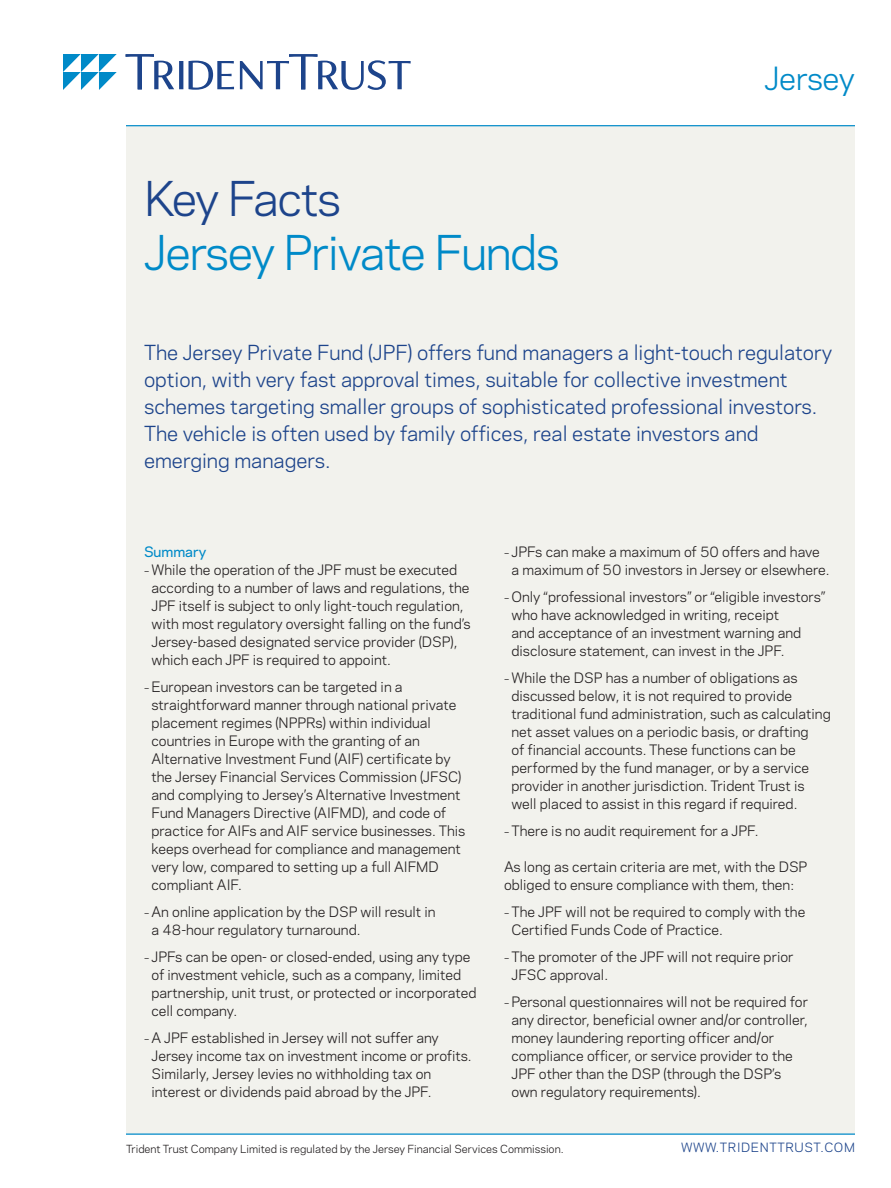
<style>
.page{position:relative;width:891px;height:1188px;background:#fff}
.page>*{position:absolute;margin:0;border:0;box-sizing:border-box;transform-origin:0 0}
.t1{font:45px "Polaris";letter-spacing:-.03em;color:#008ac8}
.t2{font:45px "Polaris";letter-spacing:-.04em;color:#1d448b}
.t3{font:30px "Polaris";letter-spacing:-.01em;color:#008ac8}
.Intro_Text{font:19.5px/27px "Polaris";color:#1d448b}
.t4{font:13.5px/18px "Polaris";color:#231f20}
.Head_1{font:500 13.5px "Polaris";color:#008ac8}
.t5{font:12px "Polaris";letter-spacing:.05em;color:#1d448b}
.Footnote{font:10.5px "Polaris";color:#231f20}
.s1{font-size:10.5px}
</style>
<div class="page">
<div style="left:126px;top:126px;width:729px;height:1008px;background:#f2f2ed"></div>
<hr style="left:126px;top:126px;width:729px;height:1px;background:#008ac8">
<hr style="left:126px;top:1134px;width:729px;height:1px;background:#008ac8">
<svg style="left:126px;top:54px;width:285px;height:36px"></svg>
<svg style="left:63px;top:54px;width:54px;height:36px"></svg>
<h1 class="t2" style="left:144px;top:165px;width:199px">Key Facts</h1>
<h1 class="t1" style="left:144px;top:219px;width:417px">Jersey Private Funds</h1>
<h2 class="t3" style="left:764px;top:56px;width:92px">Jersey</h2>
<p class="Intro_Text" style="left:144px;top:338px;width:690px">The Jersey Private Fund (JPF) offers fund managers a light-touch regulatory option, with very fast approval times, suitable for collective investment schemes targeting smaller groups of sophisticated professional investors.<br>The vehicle is often used by family offices, real estate investors and emerging managers.</p>
<p class="Head_1" style="left:144px;top:541px;width:64px">Summary</p>
<p class="t4" style="left:152px;top:560px;width:321px;text-indent:-8px"><span class="s1">–</span> While the operation of the JPF must be executed according to a number of laws and regulations, the JPF itself is subject to only light-touch regulation, with most regulatory oversight falling on the fund’s Jersey-based designated service provider (DSP), which each JPF is required to appoint.</p>
<p class="t4" style="left:152px;top:677px;width:315px;text-indent:-8px"><span class="s1">–</span> European investors can be targeted in a straightforward manner through national private placement regimes (NPPRs) within individual countries in Europe with the granting of an Alternative Investment Fund (AIF) certificate by the Jersey Financial Services Commission (JFSC) and complying to Jersey’s Alternative Investment Fund Managers Directive (AIFMD), and code of practice for AIFs and AIF service businesses. This keeps overhead for compliance and management very low, compared to setting up a full AIFMD compliant AIF.</p>
<p class="t4" style="left:152px;top:902px;width:286px;text-indent:-8px"><span class="s1">–</span> An online application by the DSP will result in a 48-hour regulatory turnaround.</p>
<p class="t4" style="left:152px;top:947px;width:327px;text-indent:-8px"><span class="s1">–</span> JPFs can be open- or closed-ended, using any type of investment vehicle, such as a company, limited partnership, unit trust, or protected or incorporated cell company.</p>
<p class="t4" style="left:152px;top:1028px;width:322px;text-indent:-8px"><span class="s1">–</span> A JPF established in Jersey will not suffer any Jersey income tax on investment income or profits.<br>Similarly, Jersey levies no withholding tax on interest or dividends paid abroad by the JPF.</p>
<p class="t4" style="left:512px;top:542px;width:320px;text-indent:-8px"><span class="s1">–</span> JPFs can make a maximum of 50 offers and have a maximum of 50 investors in Jersey or elsewhere.</p>
<p class="t4" style="left:512px;top:587px;width:315px;text-indent:-8px"><span class="s1">–</span> Only “professional investors” or “eligible investors” who have acknowledged in writing, receipt<br>and acceptance of an investment warning and disclosure statement, can invest in the JPF.</p>
<p class="t4" style="left:512px;top:668px;width:321px;text-indent:-8px"><span class="s1">–</span> While the DSP has a number of obligations as discussed below, it is not required to provide traditional fund administration, such as calculating net asset values on a periodic basis, or drafting<br>of financial accounts. These functions can be performed by the fund manager, or by a service provider in another jurisdiction. Trident Trust is well placed to assist in this regard if required.</p>
<p class="t4" style="left:504px;top:821px;width:256px"><span class="s1">–</span> There is no audit requirement for a JPF.</p>
<p class="t4" style="left:504px;top:857px;width:305px">As long as certain criteria are met, with the DSP obliged to ensure compliance with them, then:</p>
<p class="t4" style="left:512px;top:902px;width:295px;text-indent:-8px"><span class="s1">–</span> The JPF will not be required to comply with the<br>Certified Funds Code of Practice.</p>
<p class="t4" style="left:512px;top:947px;width:284px;text-indent:-8px"><span class="s1">–</span> The promoter of the JPF will not require prior<br>JFSC approval.</p>
<p class="t4" style="left:512px;top:992px;width:298px;text-indent:-8px"><span class="s1">–</span> Personal questionnaires will not be required for any director, beneficial owner and/or controller, money laundering reporting officer and/or compliance officer, or service provider to the JPF other than the DSP (through the DSP’s own regulatory requirements).</p>
<p class="Footnote" style="left:126px;top:1141px;width:439px">Trident Trust Company Limited is regulated by the Jersey Financial Services Commission.</p>
<p class="t5" style="left:681px;top:1138px;width:175px">WWW.TRIDENTTRUST.COM</p>
</div>
